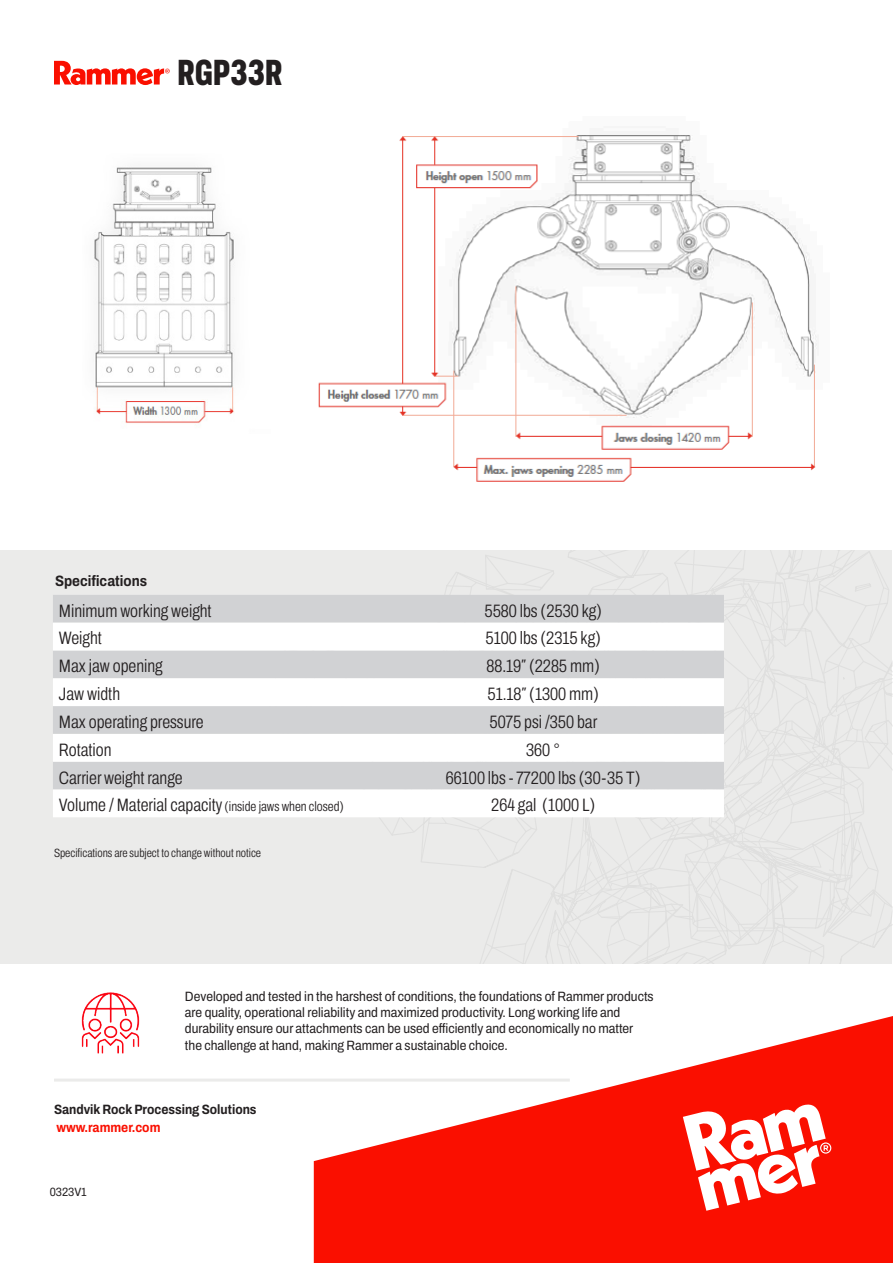
<style>
.page{position:relative;width:893px;height:1263px;background:#fff}
.page>*{position:absolute;margin:0;border:0;box-sizing:border-box;transform-origin:0 0}
.t1{font:37.35px "Surogat Cond Std Sm Bld";color:#231f20}
.t2{font:300 18px "Archivo Condensed";color:#231f20}
.LEIPIS{font:700 semi-condensed 15px "Archivo";color:#231f20}
.t3{font:semi-condensed 13.5px/16.2px "Archivo";color:#231f20}
.LEIPIS-2{font:700 semi-condensed 13.5px "Archivo";color:#231f20}
.LEIPIS-3{font:700 semi-condensed 13.5px "Archivo";color:#fa0f00}
.t4{font:300 12px "Archivo Condensed";color:#231f20}
.t5{font:semi-condensed 12px "Archivo";color:#231f20}
.s1{font-size:13.5px}
</style>
<div class="page">
<svg style="left:314px;top:1016px;width:579px;height:247px;fill:#fa0f00"></svg>
<svg style="left:683px;top:1103px;width:148px;height:108px"></svg>
<div style="left:1px;top:551px;width:891px;height:413px;background:#ebebea"></div>
<svg style="left:381px;top:551px;width:511px;height:413px"></svg>
<div style="left:53px;top:595px;width:671px;height:28px;background:#d1d2d4"></div>
<svg style="left:53px;top:623px;width:671px;height:194px;background:#ebebec"></svg>
<hr style="left:54px;top:1078px;width:516px;height:3px;background:#ebebea">
<img style="left:81px;top:992px;width:59px;height:62px">
<svg style="left:54px;top:61px;width:116px;height:24px"></svg>
<img style="left:318px;top:135px;width:499px;height:347px">
<img style="left:94px;top:167px;width:140px;height:256px">
<p class="t1" style="left:177px;top:49px;width:107px">RGP33R</p>
<p class="LEIPIS" style="left:55px;top:570px;width:94px">Specifications</p>
<p class="t2" style="left:59px;top:597px;width:154px">Minimum working weight</p>
<p class="t2" style="left:484px;top:597px;width:119px">5580 lbs (2530 kg)</p>
<p class="t2" style="left:59px;top:625px;width:44px">Weight</p>
<p class="t2" style="left:485px;top:625px;width:117px">5100 lbs (2315 kg)</p>
<p class="t2" style="left:59px;top:653px;width:105px">Max jaw opening</p>
<p class="t2" style="left:487px;top:653px;width:115px">88.19″ (2285 mm)</p>
<p class="t2" style="left:59px;top:680px;width:63px">Jaw width</p>
<p class="t2" style="left:487px;top:680px;width:113px">51.18″ (1300 mm)</p>
<p class="t2" style="left:59px;top:708px;width:146px">Max operating pressure</p>
<p class="t2" style="left:490px;top:708px;width:109px">5075 psi /350 bar</p>
<p class="t2" style="left:59px;top:736px;width:54px">Rotation</p>
<p class="t2" style="left:526px;top:736px;width:36px">360 °</p>
<p class="t2" style="left:59px;top:764px;width:125px">Carrier weight range</p>
<p class="t2" style="left:446px;top:764px;width:196px">66100 lbs - 77200 lbs (30-35 T)</p>
<p class="t2" style="left:59px;top:792px;width:286px">Volume / Material capacity <span class="s1">(inside jaws when closed)</span></p>
<p class="t2" style="left:491px;top:792px;width:105px">264 gal (1000 L)</p>
<p class="t4" style="left:54px;top:844px;width:209px">Specifications are subject to change without notice</p>
<p class="t3" style="left:185px;top:988px;width:470px">Developed and tested in the harshest of conditions, the foundations of Rammer products are quality, operational reliability and maximized productivity. Long working life and durability ensure our attachments can be used efficiently and economically no matter the challenge at hand, making Rammer a sustainable choice.</p>
<p class="LEIPIS-2" style="left:54px;top:1099px;width:204px">Sandvik Rock Processing Solutions</p>
<p class="LEIPIS-3" style="left:56px;top:1117px;width:106px">www.rammer.com</p>
<p class="t5" style="left:50px;top:1183px;width:39px">0323V1</p>
</div>
